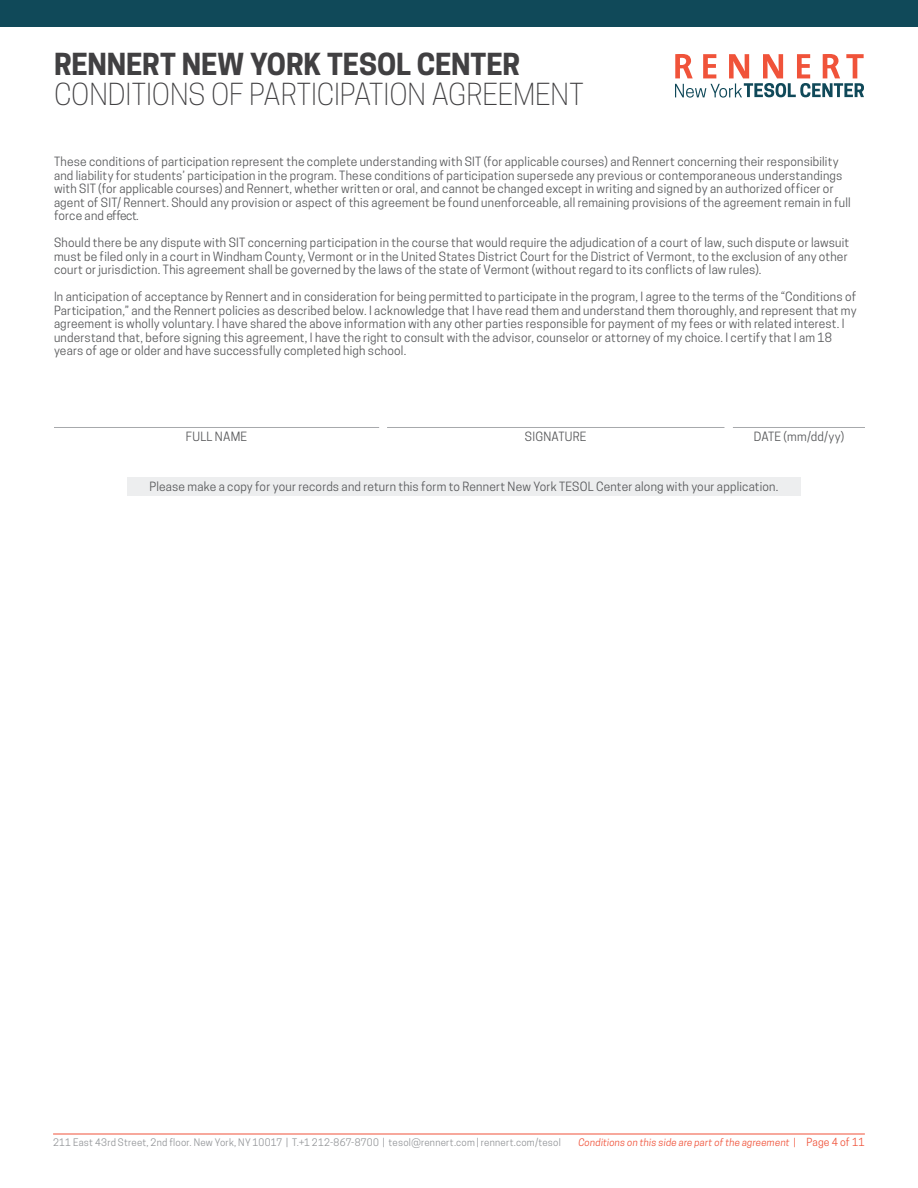
<style>
.page{position:relative;width:918px;height:1188px;background:#fff}
.page>*{position:absolute;margin:0;border:0;box-sizing:border-box;transform-origin:0 0}
.t1{font:300 28.5px "Cooper Hewitt";letter-spacing:-.005em;color:#414042}
.t2{font:700 28.5px "Cooper Hewitt";letter-spacing:-.005em;color:#414042}
.t3{font:12px/13.5px "Cooper Hewitt";letter-spacing:.015em;color:#58595b}
.t4{font:9.75px "Cooper Hewitt";letter-spacing:.025em;color:#939598}
.t5{font:italic 9.75px "Cooper Hewitt";letter-spacing:.025em;color:#f0533a}
.s1{font-style:normal}
.s2{font-style:normal;font-size:10.5px}
</style>
<div class="page">
<hr style="left:54px;top:427px;width:325px;height:1px;background:#a7a9ac">
<hr style="left:387px;top:427px;width:337px;height:1px;background:#a7a9ac">
<hr style="left:733px;top:427px;width:132px;height:1px;background:#a7a9ac">
<div style="left:127px;top:477px;width:674px;height:18px;background:#edeeef"></div>
<svg style="left:675px;top:54px;width:189px;height:44px"></svg>
<div style="left:0;top:0;width:918px;height:26px;background:#104959"></div>
<hr style="left:53px;top:1134px;width:812px;height:1px;background:#f0533a">
<h1 class="t2" style="left:54px;top:48px;width:468px">RENNERT NEW YORK TESOL CENTER</h1>
<h1 class="t1" style="left:54px;top:78px;width:531px">CONDITIONS OF PARTICIPATION AGREEMENT</h1>
<p class="t3" style="left:54px;top:155px;width:798px">These conditions of participation represent the complete understanding with SIT (for applicable courses) and Rennert concerning their responsibility and liability for students’ participation in the program. These conditions of participation supersede any previous or contemporaneous understandings with SIT (for applicable courses) and Rennert, whether written or oral, and cannot be changed except in writing and signed by an authorized officer or agent of SIT/ Rennert. Should any provision or aspect of this agreement be found unenforceable, all remaining provisions of the agreement remain in full force and effect.</p>
<p class="t3" style="left:54px;top:236px;width:797px">Should there be any dispute with SIT concerning participation in the course that would require the adjudication of a court of law, such dispute or lawsuit must be filed only in a court in Windham County, Vermont or in the United States District Court for the District of Vermont, to the exclusion of any other court or jurisdiction. This agreement shall be governed by the laws of the state of Vermont (without regard to its conflicts of law rules).</p>
<p class="t3" style="left:54px;top:290px;width:804px">In anticipation of acceptance by Rennert and in consideration for being permitted to participate in the program, I agree to the terms of the “Conditions of Participation,” and the Rennert policies as described below. I acknowledge that I have read them and understand them thoroughly, and represent that my agreement is wholly voluntary. I have shared the above information with any other parties responsible for payment of my fees or with related interest. I understand that, before signing this agreement, I have the right to consult with the advisor, counselor or attorney of my choice. I certify that I am 18 years of age or older and have successfully completed high school.</p>
<p class="t3" style="left:186px;top:430px;width:63px">FULL NAME</p>
<p class="t3" style="left:525px;top:430px;width:63px">SIGNATURE</p>
<p class="t3" style="left:754px;top:430px;width:92px">DATE (mm/dd/yy)</p>
<p class="t3" style="left:149px;top:479px;width:631px">Please make a copy for your records and return this form to Rennert New York TESOL Center along with your application.</p>
<p class="t4" style="left:53px;top:1136px;width:509px">211 East 43rd Street, 2nd floor. New York, NY 10017 | T.+1 212-867-8700 | tesol@rennert.com | rennert.com/tesol</p>
<p class="t5" style="left:578px;top:1136px;width:288px">Conditions on this side are part of the agreement <span class="s1">|</span> <span class="s2">Page 4 of 11</span></p>
</div>
